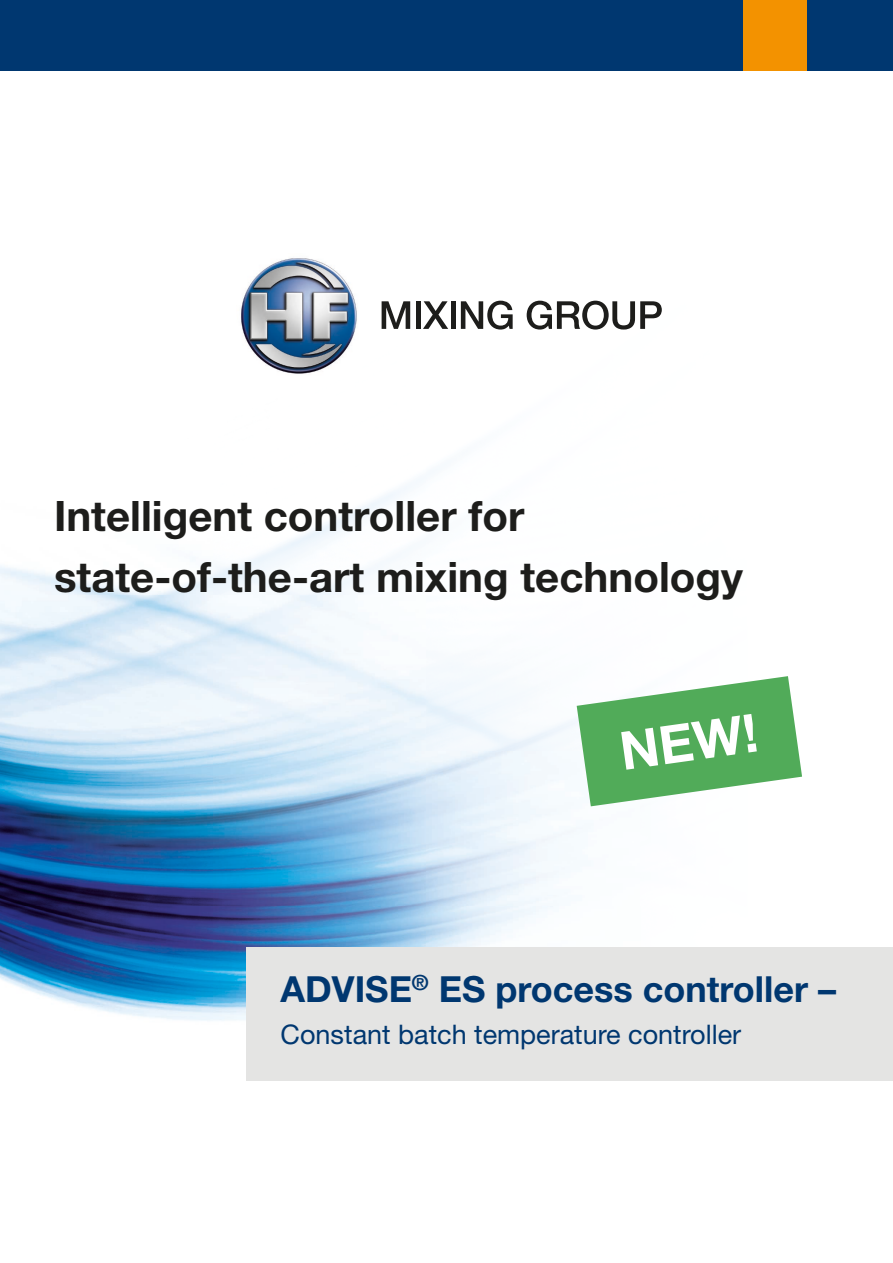
<style>
.page{position:relative;width:893px;height:1263px;background:#fff}
.page>*{position:absolute;margin:0;border:0;box-sizing:border-box;transform-origin:0 0}
.t1{font:700 53.1px "Helvetica Neue LT Std";color:#fff}
.t2{font:700 42px/61.5px "Helvetica Neue LT Std";color:#1d1d1b}
.t3{font:700 36px "Helvetica Neue LT Std";color:#003770}
.t4{font:27px "Helvetica Neue LT Std";color:#003770}
</style>
<div class="page">
<img style="left:0;top:300px;width:747px;height:781px">
<div style="left:0;top:0;width:893px;height:71px;background:#003770"></div>
<div style="left:743px;top:0;width:64px;height:71px;background:#f39200"></div>
<svg style="left:382px;top:301px;width:28px;height:28px"></svg>
<hr style="left:416px;top:301px;width:4px;height:28px;background:#1d1d1b">
<svg style="left:423px;top:301px;width:25px;height:28px"></svg>
<hr style="left:451px;top:301px;width:4px;height:28px;background:#1d1d1b">
<svg style="left:461px;top:301px;width:52px;height:29px"></svg>
<svg style="left:527px;top:301px;width:135px;height:29px"></svg>
<img style="left:237px;top:258px;width:124px;height:120px">
<div style="left:247px;top:947px;width:646px;height:133px;background:#e4e4e3"></div>
<svg style="left:577px;top:676px;width:225px;height:130px"></svg>
<p class="t2" style="left:54px;top:484px;width:690px">Intelligent controller for state-of-the-art mixing technology</p>
<p class="t1" style="left:616px;top:719px;width:140px;rotate:-8deg">NEW!</p>
<p class="t3" style="left:281px;top:967px;width:557px">ADVISE<sup>®</sup> ES process controller –</p>
<p class="t4" style="left:281px;top:1018px;width:462px">Constant batch temperature controller</p>
</div>
